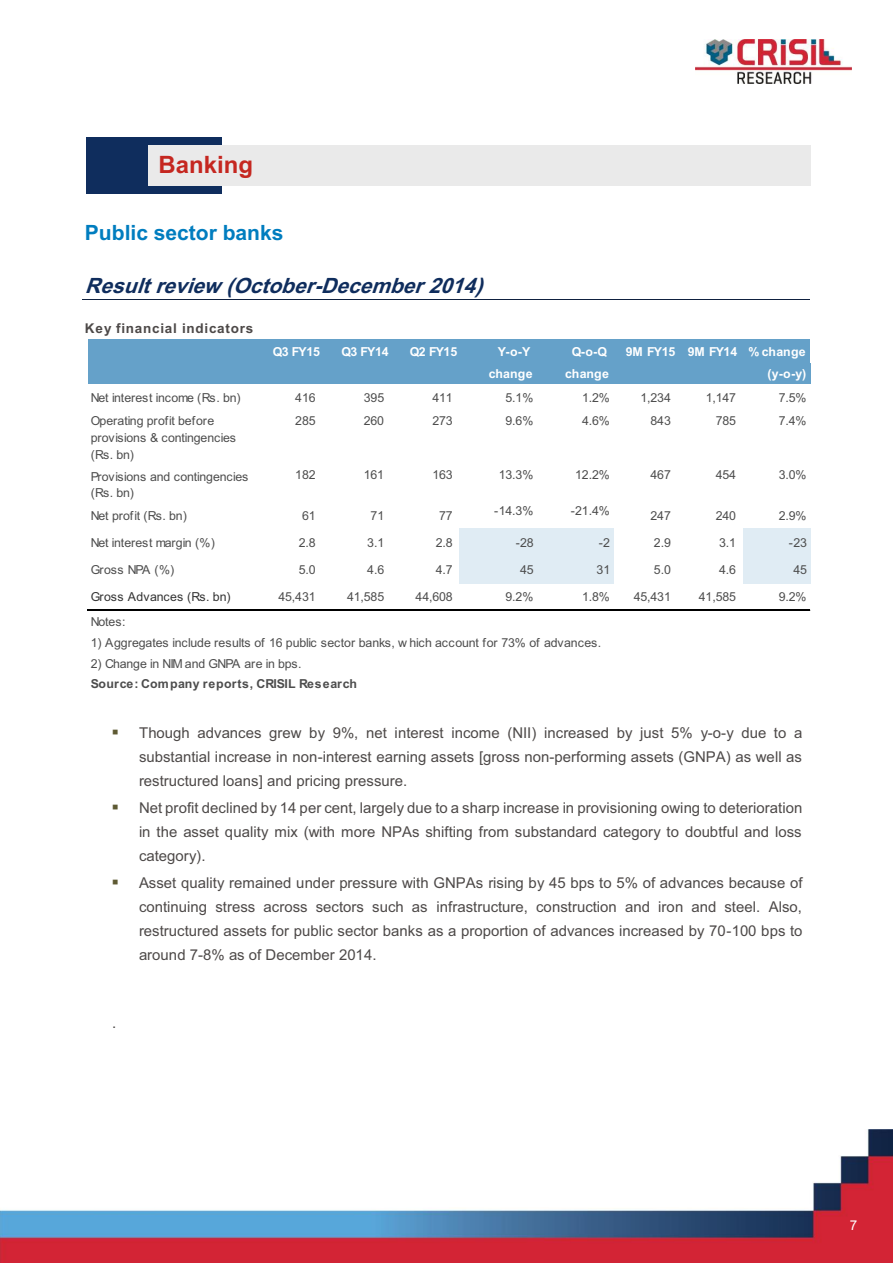
<style>
.page{position:relative;width:893px;height:1263px;background:#fff}
.page>*{position:absolute;margin:0;border:0;box-sizing:border-box;transform-origin:0 0}
.t1{font:700 24px "Arial";color:#c52720}
.t2{font:italic 700 21px "Arial";color:#0f2d5d}
.t3{font:700 21px "Arial";color:#007dbf}
.t4{font:15px/24px "Arial";color:#4d4948;text-align:justify}
.t5{font:700 13.5px "Arial";letter-spacing:.055em;color:#4d4948}
.t6{font:13.5px "Arial";color:#fff}
.t7{font:12.3px/16.8px "Arial";letter-spacing:-.01em;color:#4d4d4d}
.t8{font:700 12.3px "Arial";letter-spacing:-.01em;color:#fff}
.t9{font:700 12.3px "Arial";letter-spacing:.02em;color:#4d4d4d}
.t10{font:12.3px "Arial";letter-spacing:-.01em;color:#333}
.t11{font:12.3px "Arial";letter-spacing:-.035em;color:#4d4d4d}
.s1{font-weight:700;font-size:18px;color:#5e5a33}
</style>
<div class="page">
<img style="left:695px;top:40px;width:156px;height:44px">
<img style="left:0;top:1129px;width:892px;height:134px">
<hr style="left:83px;top:299px;width:727px;height:1px;background:#0f2140">
<div style="left:88px;top:339px;width:167px;height:26px;background:#65a1c9"></div>
<div style="left:254px;top:339px;width:556px;height:26px;background:#65a1c9"></div>
<div style="left:88px;top:364px;width:167px;height:20px;background:#65a1c9"></div>
<div style="left:254px;top:364px;width:206px;height:20px;background:#65a1c9"></div>
<div style="left:459px;top:364px;width:284px;height:20px;background:#65a1c9"></div>
<div style="left:742px;top:364px;width:68px;height:20px;background:#65a1c9"></div>
<div style="left:459px;top:529px;width:154px;height:28px;background:#e0ecf4"></div>
<div style="left:742px;top:529px;width:68px;height:28px;background:#e0ecf4"></div>
<div style="left:459px;top:556px;width:154px;height:28px;background:#e0ecf4"></div>
<div style="left:742px;top:556px;width:68px;height:28px;background:#e0ecf4"></div>
<hr style="left:87px;top:610px;width:723px;height:1px;background:#000">
<div style="left:86px;top:137px;width:135px;height:56px;background:#0f2d5d"></div>
<div style="left:148px;top:145px;width:662px;height:41px;background:#eaeaea"></div>
<h1 class="t1" style="left:159px;top:155px;width:96px">Banking</h1>
<h2 class="t3" style="left:85px;top:225px;width:200px">Public sector banks</h2>
<h2 class="t2" style="left:85px;top:278px;width:405px">Resultreview (October-December2014)</h2>
<p class="t5" style="left:85px;top:323px;width:170px">Key financial indicators</p>
<p class="t8" style="left:273px;top:347px;width:49px">Q3 FY15</p>
<p class="t8" style="left:341px;top:347px;width:49px">Q3 FY14</p>
<p class="t8" style="left:410px;top:347px;width:49px">Q2 FY15</p>
<p class="t8" style="left:497px;top:347px;width:34px">Y-o-Y</p>
<p class="t8" style="left:572px;top:347px;width:37px">Q-o-Q</p>
<p class="t8" style="left:625px;top:347px;width:181px">9M FY15 9M FY14 % change</p>
<p class="t8" style="left:488px;top:369px;width:45px">change</p>
<p class="t8" style="left:565px;top:369px;width:45px">change</p>
<p class="t8" style="left:767px;top:369px;width:40px">(y-o-y)</p>
<p class="t7" style="left:91px;top:390px;width:151px">Net interest income (Rs. bn)</p>
<p class="t7" style="left:295px;top:390px;width:22px">416</p>
<p class="t7" style="left:364px;top:390px;width:22px">395</p>
<p class="t7" style="left:432px;top:390px;width:22px">411</p>
<p class="t7" style="left:505px;top:390px;width:29px">5.1%</p>
<p class="t7" style="left:582px;top:390px;width:29px">1.2%</p>
<p class="t7" style="left:640px;top:390px;width:32px">1,234</p>
<p class="t7" style="left:705px;top:390px;width:32px">1,147</p>
<p class="t7" style="left:778px;top:390px;width:29px">7.5%</p>
<p class="t7" style="left:91px;top:414px;width:147px">Operating profit before provisions &amp; contingencies (Rs. bn)</p>
<p class="t7" style="left:364px;top:414px;width:22px">260</p>
<p class="t7" style="left:295px;top:414px;width:22px">285</p>
<p class="t7" style="left:432px;top:414px;width:22px">273</p>
<p class="t7" style="left:505px;top:414px;width:29px">9.6%</p>
<p class="t7" style="left:582px;top:414px;width:29px">4.6%</p>
<p class="t7" style="left:650px;top:414px;width:22px">843</p>
<p class="t7" style="left:715px;top:414px;width:22px">785</p>
<p class="t7" style="left:778px;top:414px;width:29px">7.4%</p>
<p class="t7" style="left:295px;top:468px;width:22px">182</p>
<p class="t7" style="left:432px;top:468px;width:22px">163</p>
<p class="t7" style="left:499px;top:468px;width:36px">13.3%</p>
<p class="t7" style="left:575px;top:468px;width:36px">12.2%</p>
<p class="t7" style="left:650px;top:468px;width:22px">467</p>
<p class="t7" style="left:715px;top:468px;width:22px">454</p>
<p class="t7" style="left:778px;top:468px;width:29px">3.0%</p>
<p class="t7" style="left:91px;top:469px;width:159px">Provisions and contingencies (Rs. bn)</p>
<p class="t7" style="left:364px;top:468px;width:22px">161</p>
<p class="t7" style="left:91px;top:508px;width:98px">Net profit (Rs. bn)</p>
<p class="t7" style="left:302px;top:508px;width:15px">61</p>
<p class="t7" style="left:370px;top:508px;width:15px">71</p>
<p class="t7" style="left:439px;top:508px;width:15px">77</p>
<p class="t7" style="left:494px;top:504px;width:41px">-14.3%</p>
<p class="t7" style="left:570px;top:504px;width:41px">-21.4%</p>
<p class="t7" style="left:715px;top:508px;width:22px">240</p>
<p class="t7" style="left:650px;top:508px;width:22px">247</p>
<p class="t7" style="left:778px;top:508px;width:29px">2.9%</p>
<p class="t7" style="left:91px;top:535px;width:126px">Net interest margin (%)</p>
<p class="t7" style="left:299px;top:535px;width:18px">2.8</p>
<p class="t7" style="left:367px;top:535px;width:18px">3.1</p>
<p class="t7" style="left:436px;top:535px;width:18px">2.8</p>
<p class="t7" style="left:515px;top:535px;width:20px">-28</p>
<p class="t7" style="left:599px;top:535px;width:13px">-2</p>
<p class="t7" style="left:654px;top:535px;width:18px">2.9</p>
<p class="t7" style="left:719px;top:535px;width:18px">3.1</p>
<p class="t7" style="left:788px;top:535px;width:20px">-23</p>
<p class="t11" style="left:91px;top:565px;width:85px">Gross NPA (%)</p>
<p class="t7" style="left:299px;top:562px;width:18px">5.0</p>
<p class="t7" style="left:367px;top:562px;width:18px">4.6</p>
<p class="t7" style="left:436px;top:562px;width:18px">4.7</p>
<p class="t7" style="left:520px;top:562px;width:15px">45</p>
<p class="t7" style="left:596px;top:562px;width:15px">31</p>
<p class="t7" style="left:654px;top:562px;width:18px">5.0</p>
<p class="t7" style="left:719px;top:562px;width:18px">4.6</p>
<p class="t7" style="left:793px;top:562px;width:15px">45</p>
<p class="t10" style="left:91px;top:592px;width:141px">Gross Advances (Rs. bn)</p>
<p class="t7" style="left:347px;top:589px;width:39px">41,585</p>
<p class="t7" style="left:278px;top:589px;width:39px">45,431</p>
<p class="t7" style="left:415px;top:589px;width:39px">44,608</p>
<p class="t7" style="left:505px;top:589px;width:29px">9.2%</p>
<p class="t7" style="left:582px;top:589px;width:29px">1.8%</p>
<p class="t7" style="left:633px;top:589px;width:39px">45,431</p>
<p class="t7" style="left:699px;top:589px;width:39px">41,585</p>
<p class="t7" style="left:778px;top:589px;width:29px">9.2%</p>
<p class="t7" style="left:91px;top:614px;width:36px">Notes:</p>
<p class="t7" style="left:91px;top:635px;width:512px">1) Aggregates include results of 16 public sector banks, w hich account for 73% of advances.</p>
<p class="t7" style="left:91px;top:657px;width:212px">2) Change in NIM and GNPA are in bps.</p>
<p class="t9" style="left:91px;top:680px;width:268px">Source: Company reports, CRISIL Research</p>
<p class="t4" style="left:139px;top:722px;width:664px;text-indent:-27px"><span class="s1">▪</span> Though advances grew by 9%, net interest income (NII) increased by just 5% y-o-y due to a substantial increase in non-interest earning assets [gross non-performing assets (GNPA) as well as restructured loans] and pricing pressure.</p>
<p class="t4" style="left:139px;top:797px;width:665px;text-indent:-27px"><span class="s1">▪</span> Net profit declined by 14 per cent, largely due to a sharp increase in provisioning owing to deterioration in the asset quality mix (with more NPAs shifting from substandard category to doubtful and loss category).</p>
<p class="t4" style="left:139px;top:872px;width:665px;text-indent:-27px"><span class="s1">▪</span> Asset quality remained under pressure with GNPAs rising by 45 bps to 5% of advances because of continuing stress across sectors such as infrastructure, construction and iron and steel. Also, restructured assets for public sector banks as a proportion of advances increased by 70-100 bps to around 7-8% as of December 2014.</p>
<p class="t4" style="left:112px;top:1012px;width:6px">.</p>
<p class="t6" style="left:849px;top:1220px;width:9px">7</p>
</div>
